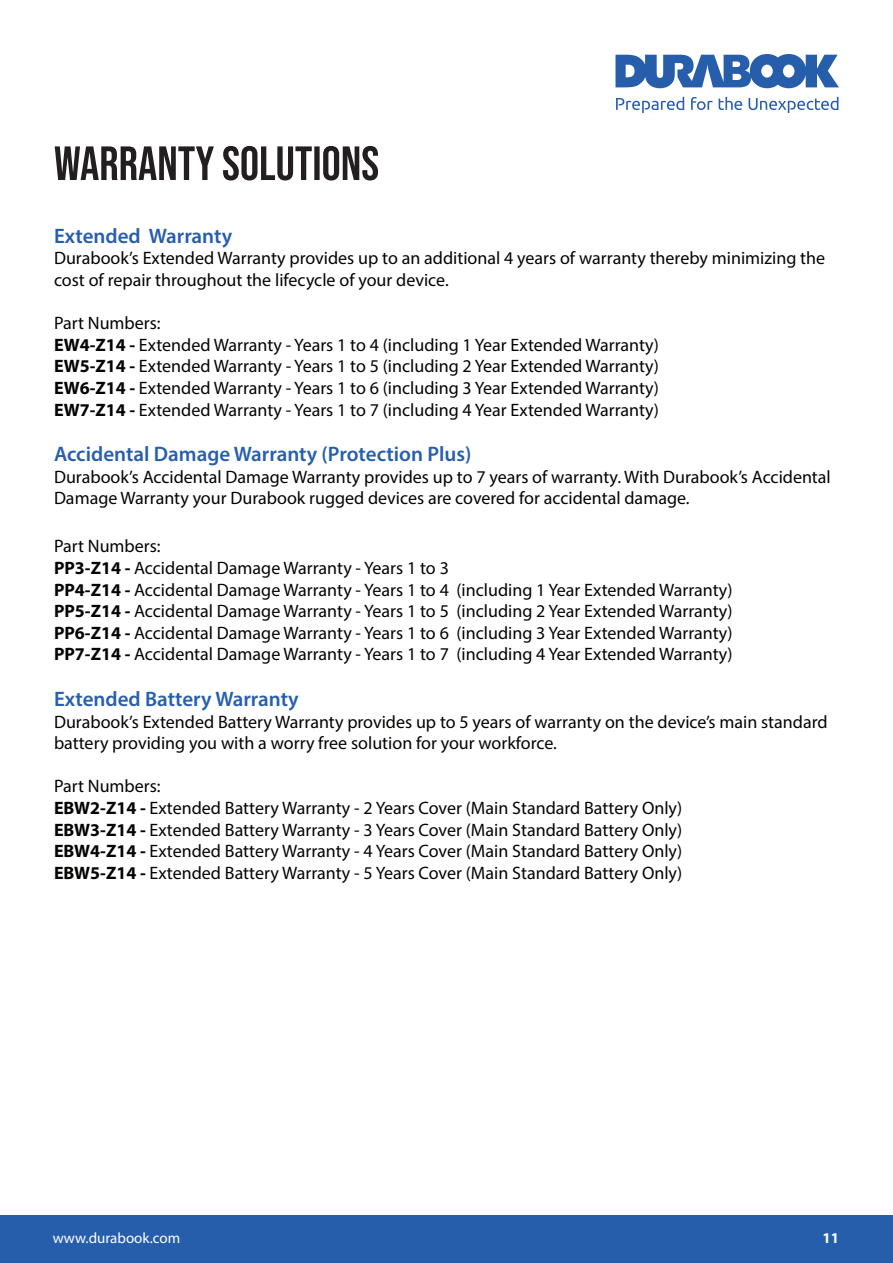
<style>
.page{position:relative;width:893px;height:1263px;background:#fff}
.page>*{position:absolute;margin:0;border:0;box-sizing:border-box;transform-origin:0 0}
.t1{font:600 21px "Myriad Pro";color:#285fad}
.t2{font:600 21px "Myriad Pro";color:#275eac}
.t3{font:18px/21.6px "Myriad Pro";color:#040503}
.t4{font:15px "Myriad Pro";color:#fff}
.t5{font:700 15px "Myriad Pro";color:#fff}
.s1{font-weight:700}
</style>
<div class="page">
<svg style="left:615px;top:54px;width:224px;height:34px"></svg>
<svg style="left:719px;top:97px;width:23px;height:13px"></svg>
<svg style="left:691px;top:97px;width:22px;height:13px"></svg>
<svg style="left:616px;top:97px;width:68px;height:16px"></svg>
<svg style="left:748px;top:97px;width:90px;height:16px"></svg>
<div style="left:0;top:1215px;width:893px;height:48px;background:#275eac"></div>
<svg style="left:55px;top:146px;width:323px;height:34px"></svg>
<p class="t2" style="left:54px;top:222px;width:180px">Extended Warranty</p>
<p class="t3" style="left:54px;top:247px;width:773px">Durabook’s Extended Warranty provides up to an additional 4 years of warranty thereby minimizing the cost of repair throughout the lifecycle of your device.</p>
<p class="t3" style="left:54px;top:312px;width:606px">Part Numbers:<br><span class="s1">EW4-Z14 -</span> Extended Warranty - Years 1 to 4 (including 1 Year Extended Warranty)<br><span class="s1">EW5-Z14 -</span> Extended Warranty - Years 1 to 5 (including 2 Year Extended Warranty)<br><span class="s1">EW6-Z14 -</span> Extended Warranty - Years 1 to 6 (including 3 Year Extended Warranty)<br><span class="s1">EW7-Z14 -</span> Extended Warranty - Years 1 to 7 (including 4 Year Extended Warranty)</p>
<p class="t1" style="left:54px;top:441px;width:419px">Accidental Damage Warranty (Protection Plus)</p>
<p class="t3" style="left:54px;top:466px;width:778px">Durabook’s Accidental Damage Warranty provides up to 7 years of warranty. With Durabook’s Accidental<br>Damage Warranty your Durabook rugged devices are covered for accidental damage.</p>
<p class="t3" style="left:54px;top:535px;width:680px">Part Numbers:<br><span class="s1">PP3-Z14 -</span> Accidental Damage Warranty - Years 1 to 3<br><span class="s1">PP4-Z14 -</span> Accidental Damage Warranty - Years 1 to 4 (including 1 Year Extended Warranty)<br><span class="s1">PP5-Z14 -</span> Accidental Damage Warranty - Years 1 to 5 (including 2 Year Extended Warranty)<br><span class="s1">PP6-Z14 -</span> Accidental Damage Warranty - Years 1 to 6 (including 3 Year Extended Warranty)<br><span class="s1">PP7-Z14 -</span> Accidental Damage Warranty - Years 1 to 7 (including 4 Year Extended Warranty)</p>
<p class="t1" style="left:54px;top:686px;width:246px">Extended Battery Warranty</p>
<p class="t3" style="left:54px;top:710px;width:775px">Durabook’s Extended Battery Warranty provides up to 5 years of warranty on the device’s main standard battery providing you with a worry free solution for your workforce.</p>
<p class="t3" style="left:54px;top:775px;width:630px">Part Numbers:<br><span class="s1">EBW2-Z14 -</span> Extended Battery Warranty - 2 Years Cover (Main Standard Battery Only)<br><span class="s1">EBW3-Z14 -</span> Extended Battery Warranty - 3 Years Cover (Main Standard Battery Only)<br><span class="s1">EBW4-Z14 -</span> Extended Battery Warranty - 4 Years Cover (Main Standard Battery Only)<br><span class="s1">EBW5-Z14 -</span> Extended Battery Warranty - 5 Years Cover (Main Standard Battery Only)</p>
<p class="t4" style="left:53px;top:1228px;width:129px">www.durabook.com</p>
<p class="t5" style="left:823px;top:1228px;width:18px">11</p>
</div>
